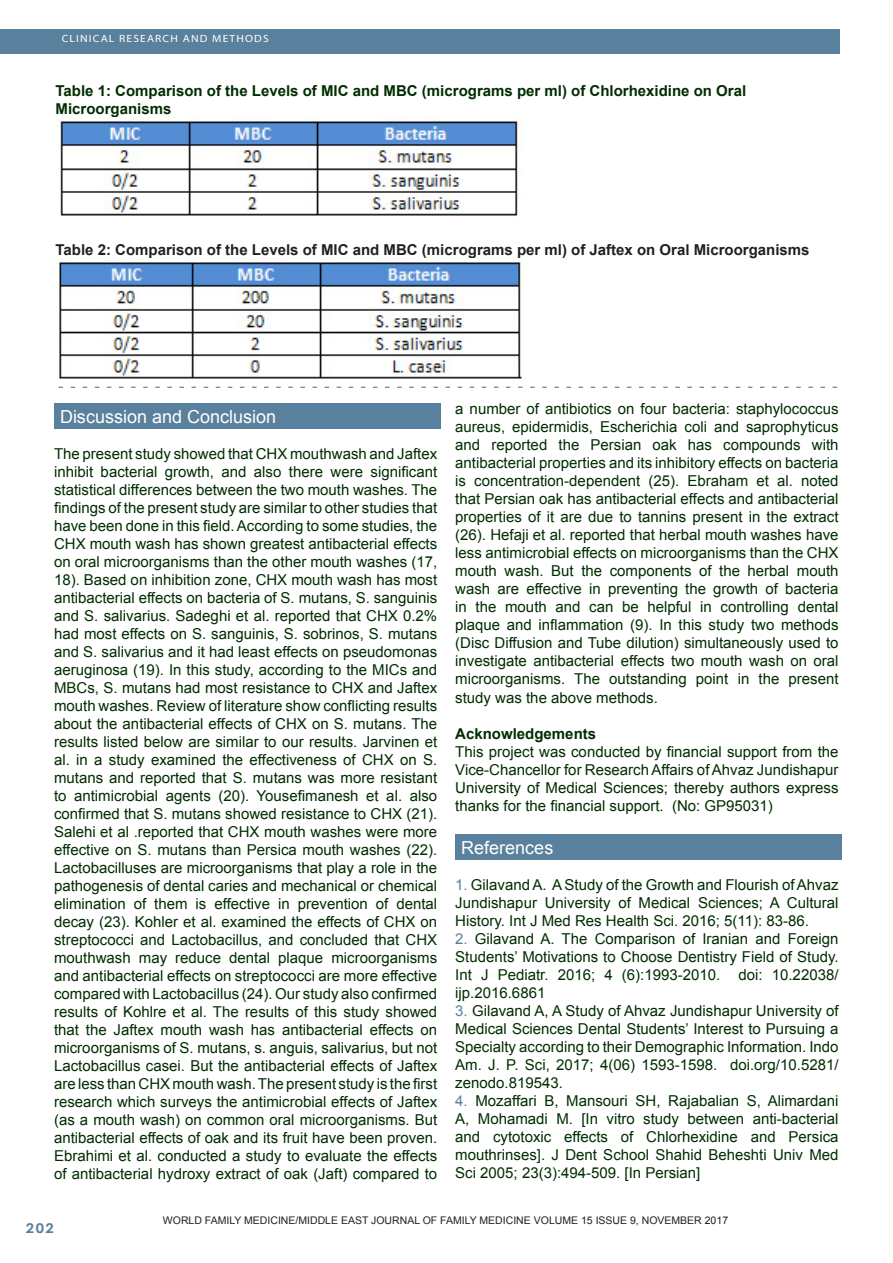
<style>
.page{position:relative;width:893px;height:1263px;background:#fff}
.page>*{position:absolute;margin:0;border:0;box-sizing:border-box;transform-origin:0 0}
.Footnote_Text{font:18px "Arial";color:#fff}
.Footnote_Text-2{font:15px/18px "Arial";color:#002d00;text-align:justify}
.Footnote_Text-3{font:700 15px/18px "Arial";color:#002d00}
.Footnote_Text-4{font:700 15px "Arial";color:#231f20}
.t1{font:700 13.5px "Century Gothic";color:#59809c;scale:1.1 1}
.Footnote_Text-5{font:10.5px "Arial";color:#231f20}
.t2{font:10.5px "Myriad";letter-spacing:.1em;color:#fff;scale:1.1 1}
.s1{color:#59809c}
</style>
<div class="page">
<div style="left:0;top:30px;width:840px;height:24px;background:#59809c"></div>
<img style="left:59px;top:117px;width:465px;height:99px">
<img style="left:59px;top:261px;width:463px;height:118px">
<div style="left:54px;top:403px;width:386px;height:26px;background:#59809c"></div>
<div style="left:455px;top:834px;width:387px;height:26px;background:#59809c"></div>
<svg style="left:58px;top:387px;width:779px;height:1px"></svg>
<p class="t2" style="left:62px;top:34px;width:190px">CLINICAL RESEARCH AND METHODS</p>
<p class="Footnote_Text-3" style="left:56px;top:83px;width:692px">Table 1: Comparison of the Levels of MIC and MBC (micrograms per ml) of Chlorhexidine on Oral<br>Microorganisms</p>
<p class="Footnote_Text-4" style="left:56px;top:240px;width:756px">Table 2: Comparison of the Levels of MIC and MBC (micrograms per ml) of Jaftex on Oral Microorganisms</p>
<p class="Footnote_Text" style="left:60px;top:404px;width:218px">Discussion and Conclusion</p>
<p class="Footnote_Text-2" style="left:54px;top:444px;width:385px">The present study showed that CHX mouthwash and Jaftex inhibit bacterial growth, and also there were significant statistical differences between the two mouth washes. The findings of the present study are similar to other studies that have been done in this field. According to some studies, the CHX mouth wash has shown greatest antibacterial effects on oral microorganisms than the other mouth washes (17, 18). Based on inhibition zone, CHX mouth wash has most antibacterial effects on bacteria of S. mutans, S. sanguinis and S. salivarius. Sadeghi et al. reported that CHX 0.2% had most effects on S. sanguinis, S. sobrinos, S. mutans and S. salivarius and it had least effects on pseudomonas aeruginosa (19). In this study, according to the MICs and MBCs, S. mutans had most resistance to CHX and Jaftex mouth washes. Review of literature show conflicting results about the antibacterial effects of CHX on S. mutans. The results listed below are similar to our results. Jarvinen et al. in a study examined the effectiveness of CHX on S. mutans and reported that S. mutans was more resistant to antimicrobial agents (20). Yousefimanesh et al. also confirmed that S. mutans showed resistance to CHX (21).<br>Salehi et al .reported that CHX mouth washes were more effective on S. mutans than Persica mouth washes (22).<br>Lactobacilluses are microorganisms that play a role in the pathogenesis of dental caries and mechanical or chemical elimination of them is effective in prevention of dental decay (23). Kohler et al. examined the effects of CHX on streptococci and Lactobacillus, and concluded that CHX mouthwash may reduce dental plaque microorganisms and antibacterial effects on streptococci are more effective compared with Lactobacillus (24). Our study also confirmed results of Kohlre et al. The results of this study showed that the Jaftex mouth wash has antibacterial effects on microorganisms of S. mutans, s. anguis, salivarius, but not Lactobacillus casei. But the antibacterial effects of Jaftex are less than CHX mouth wash. The present study is the first research which surveys the antimicrobial effects of Jaftex (as a mouth wash) on common oral microorganisms. But antibacterial effects of oak and its fruit have been proven.<br>Ebrahimi et al. conducted a study to evaluate the effects of antibacterial hydroxy extract of oak (Jaft) compared to</p>
<p class="Footnote_Text-2" style="left:455px;top:400px;width:385px">a number of antibiotics on four bacteria: staphylococcus aureus, epidermidis, Escherichia coli and saprophyticus and reported the Persian oak has compounds with antibacterial properties and its inhibitory effects on bacteria is concentration-dependent (25). Ebraham et al. noted that Persian oak has antibacterial effects and antibacterial properties of it are due to tannins present in the extract (26). Hefaji et al. reported that herbal mouth washes have less antimicrobial effects on microorganisms than the CHX mouth wash. But the components of the herbal mouth wash are effective in preventing the growth of bacteria in the mouth and can be helpful in controlling dental plaque and inflammation (9). In this study two methods (Disc Diffusion and Tube dilution) simultaneously used to investigate antibacterial effects two mouth wash on oral microorganisms. The outstanding point in the present study was the above methods.</p>
<p class="Footnote_Text-3" style="left:455px;top:725px;width:142px">Acknowledgements</p>
<p class="Footnote_Text-2" style="left:455px;top:742px;width:385px">This project was conducted by financial support from the Vice-Chancellor for Research Affairs of Ahvaz Jundishapur University of Medical Sciences; thereby authors express thanks for the financial support. (No: GP95031)</p>
<p class="Footnote_Text" style="left:461px;top:835px;width:94px">References</p>
<p class="Footnote_Text-2" style="left:455px;top:875px;width:385px"><span class="s1">1.</span> Gilavand A. A Study of the Growth and Flourish of Ahvaz Jundishapur University of Medical Sciences; A Cultural History. Int J Med Res Health Sci. 2016; 5(11): 83-86.</p>
<p class="Footnote_Text-2" style="left:455px;top:929px;width:385px"><span class="s1">2.</span> Gilavand A. The Comparison of Iranian and Foreign Students’ Motivations to Choose Dentistry Field of Study.<br>Int J Pediatr. 2016; 4 (6):1993-2010. doi: 10.22038/ ijp.2016.6861</p>
<p class="Footnote_Text-2" style="left:455px;top:1001px;width:385px"><span class="s1">3.</span> Gilavand A, A Study of Ahvaz Jundishapur University of Medical Sciences Dental Students’ Interest to Pursuing a Specialty according to their Demographic Information. Indo Am. J. P. Sci, 2017; 4(06) 1593-1598. doi.org/10.5281/ zenodo.819543.</p>
<p class="Footnote_Text-2" style="left:455px;top:1091px;width:385px"><span class="s1">4.</span> Mozaffari B, Mansouri SH, Rajabalian S, Alimardani A, Mohamadi M. [In vitro study between anti-bacterial and cytotoxic effects of Chlorhexidine and Persica mouthrinses]. J Dent School Shahid Beheshti Univ Med Sci 2005; 23(3):494-509. [In Persian]</p>
<p class="t1" style="left:26px;top:1217px;width:27px">202</p>
<p class="Footnote_Text-5" style="left:163px;top:1214px;width:567px">WORLD FAMILY MEDICINE/MIDDLE EAST JOURNAL OF FAMILY MEDICINE VOLUME 15 ISSUE 9, NOVEMBER 2017</p>
</div>
